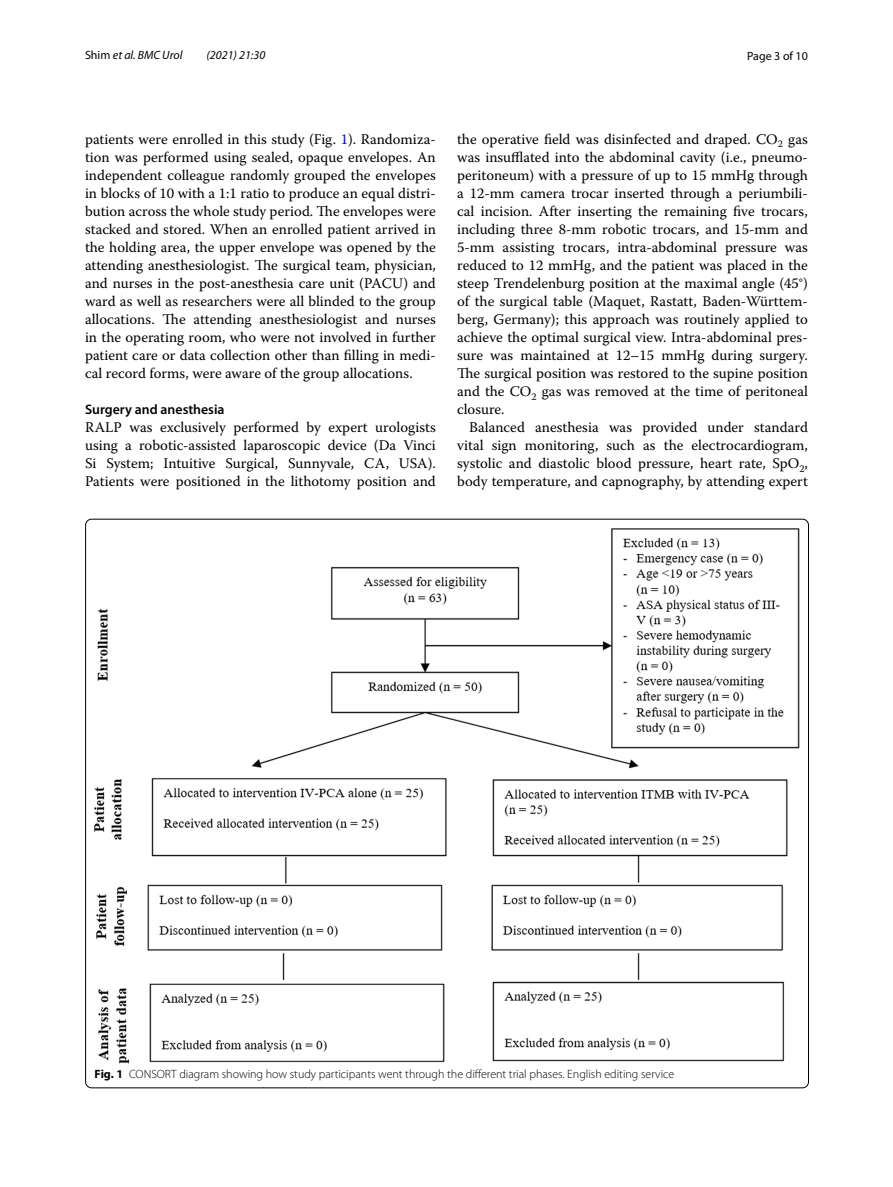
<style>
.page{position:relative;width:893px;height:1187px;background:#fff}
.page>*{position:absolute;margin:0;border:0;box-sizing:border-box;transform-origin:0 0}
.t1{font:14.7px/18px "Warnock Pro";color:#000;text-align:justify}
.t2{font:600 13.8px "Myriad Pro";color:#000}
.t3{font:300 12px "Myriad Pro";color:#000}
.t4{font:italic 12px "Myriad Pro";color:#000}
.t5{font:12px "Myriad Pro";color:#000}
.s1{font-style:normal}
.s2{color:#00f}
.s3{font-weight:700}
</style>
<div class="page">
<img style="left:94px;top:528px;width:706px;height:534px">
<p class="t4" style="left:85px;top:48px;width:99px"><span class="s1">Shim</span> et al. BMC Urol</p>
<p class="t4" style="left:207px;top:48px;width:60px">(2021) 21:30</p>
<p class="t5" style="left:747px;top:48px;width:62px">Page 3 of 10</p>
<p class="t1" style="left:85px;top:130px;width:352px">patients were enrolled in this study (Fig. <span class="s2">1</span>). Randomiza&shy;tion was performed using sealed, opaque envelopes. An independent colleague randomly grouped the envelopes in blocks of 10 with a 1:1 ratio to produce an equal distri&shy;bution across the whole study period. The envelopes were stacked and stored. When an enrolled patient arrived in the holding area, the upper envelope was opened by the attending anesthesiologist. The surgical team, physician, and nurses in the post-anesthesia care unit (PACU) and ward as well as researchers were all blinded to the group allocations. The attending anesthesiologist and nurses in the operating room, who were not involved in further patient care or data collection other than filling in medi&shy;cal record forms, were aware of the group allocations.</p>
<p class="t2" style="left:85px;top:400px;width:141px">Surgery and anesthesia</p>
<p class="t1" style="left:85px;top:418px;width:352px">RALP was exclusively performed by expert urologists using a robotic-assisted laparoscopic device (Da Vinci Si System; Intuitive Surgical, Sunnyvale, CA, USA).<br>Patients were positioned in the lithotomy position and</p>
<p class="t1" style="left:457px;top:130px;width:352px">the operative field was disinfected and draped. CO<sub>2</sub> gas was insufflated into the abdominal cavity (i.e., pneumo&shy;peritoneum) with a pressure of up to 15 mmHg through a 12-mm camera trocar inserted through a periumbili&shy;cal incision. After inserting the remaining five trocars, including three 8-mm robotic trocars, and 15-mm and 5-mm assisting trocars, intra-abdominal pressure was reduced to 12 mmHg, and the patient was placed in the steep Trendelenburg position at the maximal angle (45°) of the surgical table (Maquet, Rastatt, Baden-Württem&shy;berg, Germany); this approach was routinely applied to achieve the optimal surgical view. Intra-abdominal pres&shy;sure was maintained at 12–15 mmHg during surgery.<br>The surgical position was restored to the supine position and the CO<sub>2</sub> gas was removed at the time of peritoneal closure.</p>
<p class="t1" style="left:457px;top:418px;width:352px;text-indent:12px">Balanced anesthesia was provided under standard vital sign monitoring, such as the electrocardiogram, systolic and diastolic blood pressure, heart rate, SpO<sub>2</sub>, body temperature, and capnography, by attending expert</p>
<p class="t3" style="left:95px;top:1067px;width:581px"><span class="s3">Fig. 1</span> CONSORT diagram showing how study participants went through the different trial phases. English editing service</p>
</div>
